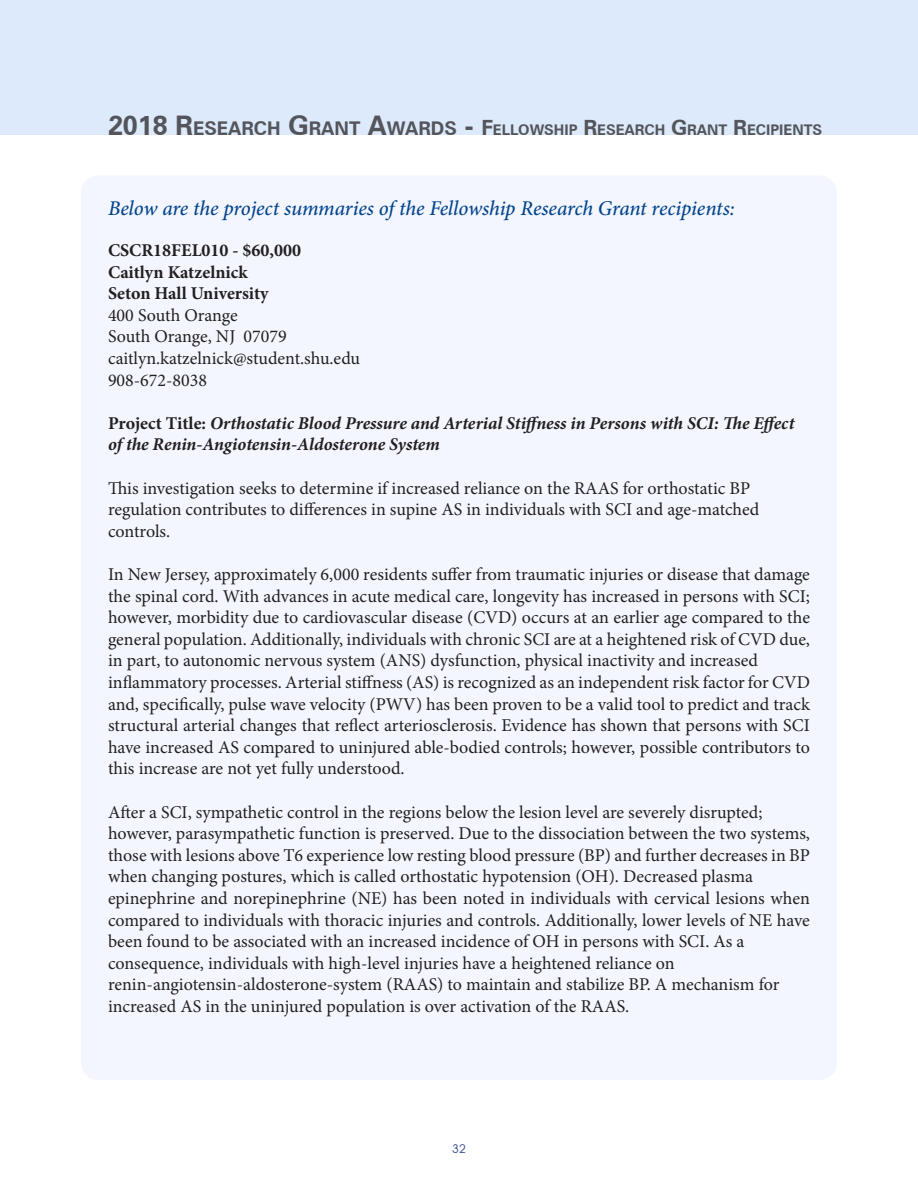
<style>
.page{position:relative;width:918px;height:1188px;background:#fff}
.page>*{position:absolute;margin:0;border:0;box-sizing:border-box;transform-origin:0 0}
.t1{font:italic 500 21px "Minion Pro";letter-spacing:-.01em;color:#02448d}
.t2{font:18px/21.6px "Minion Pro";color:#231f20;text-align:justify}
.t3{font:italic 700 18px/21.6px "Minion Pro";letter-spacing:-.005em;color:#231f20}
.t4{font:700 18px "Minion Pro";color:#231f20}
.t5{font:700 14.7px "Zurich BT";color:#54555a}
.t6{font:12px "Avant Garde IT Cby BT";color:#253f8e}
.s1{font-size:27px}
.s2{font-size:18.9px}
.s3{font-size:21px}
.s4{font-style:normal}
</style>
<div class="page">
<div style="left:0;top:0;width:918px;height:135px;background:#dceafb"></div>
<div style="left:81px;top:176px;width:756px;height:904px;background:#f3f6fe;border-radius:18px"></div>
<p class="t5" style="left:108px;top:121px;width:716px"><span class="s1">2018 R</span><span class="s2">ESEARCH</span> <span class="s1">G</span><span class="s2">RANT</span> <span class="s1">A</span><span class="s2">WARDS</span> <span class="s1">-</span> <span class="s3">F</span>ELLOWSHIP <span class="s3">R</span>ESEARCH <span class="s3">G</span>RANT <span class="s3">R</span>ECIPIENTS</p>
<p class="t1" style="left:108px;top:194px;width:628px">Below are the project summaries of the Fellowship Research Grant recipients:</p>
<p class="t4" style="left:108px;top:238px;width:195px">CSCR18FEL010 - $60,000</p>
<p class="t4" style="left:108px;top:259px;width:141px">Caitlyn Katzelnick</p>
<p class="t4" style="left:108px;top:281px;width:162px">Seton Hall University</p>
<p class="t2" style="left:108px;top:304px;width:131px">400 South Orange</p>
<p class="t2" style="left:108px;top:326px;width:180px">South Orange, NJ 07079</p>
<p class="t2" style="left:108px;top:348px;width:254px">caitlyn.katzelnick@student.shu.edu</p>
<p class="t2" style="left:108px;top:369px;width:101px">908-672-8038</p>
<p class="t3" style="left:108px;top:412px;width:688px"><span class="s4">Project Title:</span> Orthostatic Blood Pressure and Arterial Stiffness in Persons with SCI: The Effect of the Renin-Angiotensin-Aldosterone System</p>
<p class="t2" style="left:108px;top:477px;width:644px">This investigation seeks to determine if increased reliance on the RAAS for orthostatic BP</p>
<p class="t2" style="left:108px;top:499px;width:653px">regulation contributes to differences in supine AS in individuals with SCI and age-matched</p>
<p class="t2" style="left:108px;top:520px;width:64px">controls.</p>
<p class="t2" style="left:108px;top:564px;width:704px">In New Jersey, approximately 6,000 residents suffer from traumatic injuries or disease that damage the spinal cord. With advances in acute medical care, longevity has increased in persons with SCI; however, morbidity due to cardiovascular disease (CVD) occurs at an earlier age compared to the general population. Additionally, individuals with chronic SCI are at a heightened risk of CVD due, in part, to autonomic nervous system (ANS) dysfunction, physical inactivity and increased</p>
<p class="t2" style="left:108px;top:672px;width:704px">inflammatory processes. Arterial stiffness (AS) is recognized as an independent risk factor for CVD and, specifically, pulse wave velocity (PWV) has been proven to be a valid tool to predict and track structural arterial changes that reflect arteriosclerosis. Evidence has shown that persons with SCI have increased AS compared to uninjured able-bodied controls; however, possible contributors to this increase are not yet fully understood.</p>
<p class="t2" style="left:108px;top:801px;width:656px">After a SCI, sympathetic control in the regions below the lesion level are severely disrupted;</p>
<p class="t2" style="left:108px;top:823px;width:704px">however, parasympathetic function is preserved. Due to the dissociation between the two systems, those with lesions above T6 experience low resting blood pressure (BP) and further decreases in BP when changing postures, which is called orthostatic hypotension (OH). Decreased plasma</p>
<p class="t2" style="left:108px;top:888px;width:703px">epinephrine and norepinephrine (NE) has been noted in individuals with cervical lesions when compared to individuals with thoracic injuries and controls. Additionally, lower levels of NE have been found to be associated with an increased incidence of OH in persons with SCI. As a</p>
<p class="t2" style="left:108px;top:952px;width:568px">consequence, individuals with high-level injuries have a heightened reliance on</p>
<p class="t2" style="left:108px;top:974px;width:673px">renin-angiotensin-aldosterone-system (RAAS) to maintain and stabilize BP. A mechanism for</p>
<p class="t2" style="left:108px;top:996px;width:523px">increased AS in the uninjured population is over activation of the RAAS.</p>
<p class="t6" style="left:452px;top:1141px;width:15px">32</p>
</div>
